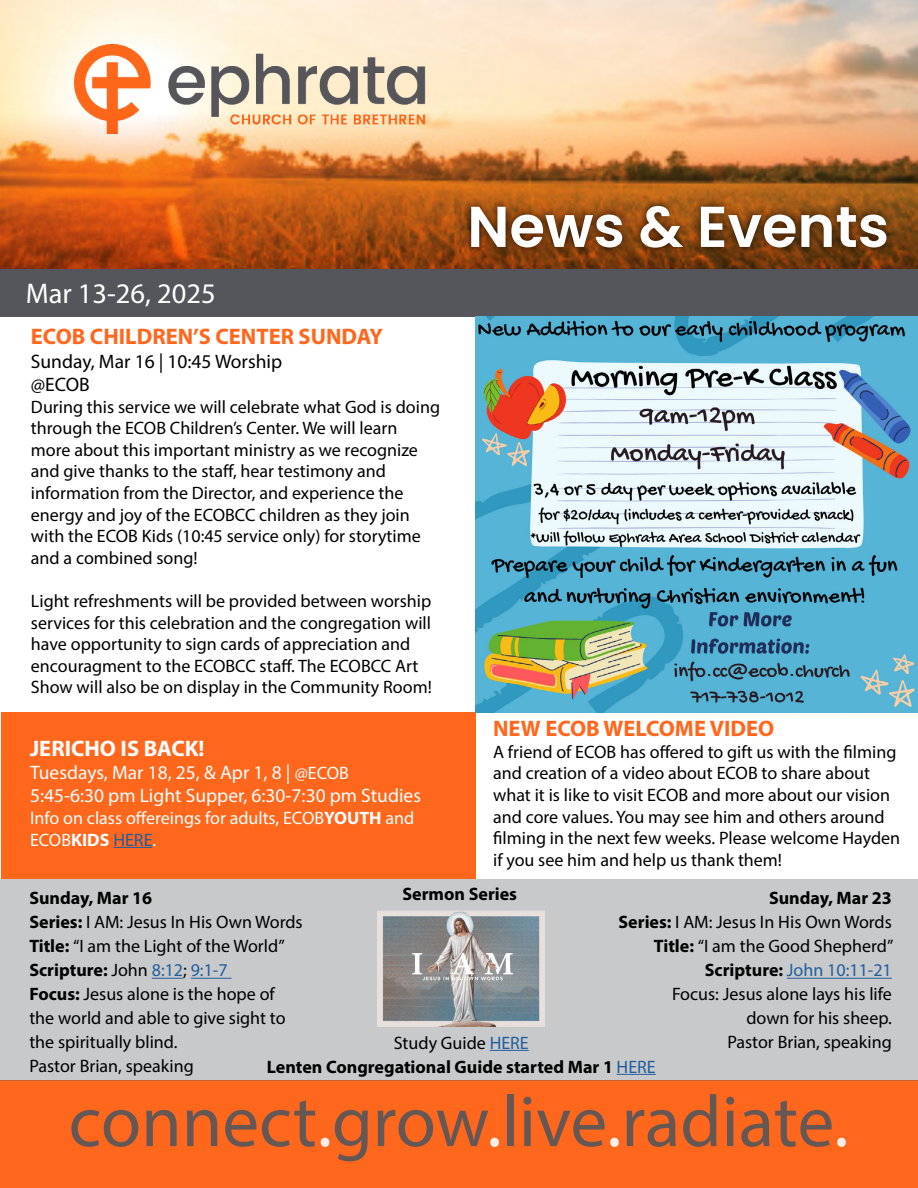
<style>
.page{position:relative;width:918px;height:1188px;background:#fff}
.page>*{position:absolute;margin:0;border:0;box-sizing:border-box;transform-origin:0 0}
.t1{font:73.2px "Myriad Pro";color:#54565b}
.t2{font:600 57.45px "Poppins";color:#fff}
.t3{font:28.5px "Myriad Pro";color:#fff}
.t4{font:700 22.5px "Myriad Pro";color:#ff671d}
.t5{font:700 22.5px "Myriad Pro";color:#fff}
.t6{font:19.5px/23.4px "Myriad Pro";color:#fff}
.t7{font:19.5px/23.4px "Myriad Pro";color:#000}
.t8{font:18px/21.6px "Myriad Pro";color:#000}
.t9{font:700 18px/24px "Myriad Pro";color:#000;text-align:center}
.t10{font:18px/21.6px "Myriad Pro";color:#fff}
.s1{font-size:18px}
.s2{font-weight:700}
.s3{color:#215e9e}
.s4{font-weight:400}
.s5{font-weight:400;color:#215e9e}
.s6{color:#fff}
</style>
<div class="page">
<img style="left:0;top:0;width:918px;height:113px">
<img style="left:55px;top:21px;width:395px;height:92px">
<img style="left:0;top:113px;width:918px;height:156px">
<div style="left:462px;top:197px;width:433px;height:59px;background:#000;opacity:.75"></div>
<div style="left:0;top:269px;width:918px;height:48px;background:#54565b"></div>
<div style="left:0;top:1081px;width:918px;height:107px;background:#ff671d"></div>
<div style="left:0;top:879px;width:918px;height:202px;background:#c8c9ca"></div>
<hr style="left:787px;top:978px;width:105px;height:1px;background:#215e9e">
<div style="left:1px;top:713px;width:475px;height:166px;background:#ff671d"></div>
<hr style="left:152px;top:978px;width:31px;height:1px;background:#215e9e">
<hr style="left:191px;top:978px;width:41px;height:1px;background:#215e9e">
<hr style="left:490px;top:1050px;width:39px;height:1px;background:#215e9e">
<hr style="left:617px;top:1074px;width:39px;height:1px;background:#215e9e">
<hr style="left:113px;top:847px;width:39px;height:1px;background:#215e9e">
<img style="left:378px;top:911px;width:166px;height:115px">
<img style="left:476px;top:317px;width:442px;height:396px">
<h3 class="t3" style="left:26px;top:276px;width:191px">Mar 13-26, 2025</h3>
<p class="t4" style="left:31px;top:322px;width:354px">ECOB CHILDREN’S CENTER SUNDAY</p>
<p class="t7" style="left:31px;top:349px;width:253px">Sunday, Mar 16 | 10:45 Worship @ECOB</p>
<p class="t8" style="left:31px;top:396px;width:411px">During this service we will celebrate what God is doing through the ECOB Children’s Center. We will learn more about this important ministry as we recognize and give thanks to the staff, hear testimony and information from the Director, and experience the energy and joy of the ECOBCC children as they join with the ECOB Kids (10:45 service only) for storytime and a combined song!</p>
<p class="t8" style="left:31px;top:590px;width:402px">Light refreshments will be provided between worship services for this celebration and the congregation will have opportunity to sign cards of appreciation and encouragment to the ECOBCC staff. The ECOBCC Art Show will also be on display in the Community Room!</p>
<p class="t5" style="left:30px;top:733px;width:176px">JERICHO IS BACK!</p>
<p class="t6" style="left:30px;top:760px;width:393px">Tuesdays, Mar 18, 25, &amp; Apr 1, 8 | <span class="s1">@ECOB<br></span>5:45-6:30 pm Light Supper, 6:30-7:30 pm Studies</p>
<p class="t10" style="left:30px;top:807px;width:386px">Info on class offereings for adults, ECOB<span class="s2">YOUTH</span> and<br>ECOB<span class="s2">KIDS</span> <span class="s3">HERE</span>.</p>
<h2 class="t2" style="left:467px;top:194px;width:423px">News &amp; Events</h2>
<p class="t4" style="left:493px;top:714px;width:283px">NEW ECOB WELCOME VIDEO</p>
<p class="t8" style="left:493px;top:741px;width:409px">A friend of ECOB has offered to gift us with the filming and creation of a video about ECOB to share about what it is like to visit ECOB and more about our vision and core values. You may see him and others around filming in the next few weeks. Please welcome Hayden if you see him and help us thank them!</p>
<p class="t9" style="left:402px;top:882px;width:116px">Sermon Series</p>
<p class="t8" style="left:618px;top:886px;width:276px;line-height:24px;text-align:right"><span class="s2">Sunday, Mar 23<br>Series:</span> I AM: Jesus In His Own Words<br><span class="s2">Title:</span> “I am the Good Shepherd”<br><span class="s2">Scripture:</span> <span class="s3">John 10:11-21<br></span>Focus: Jesus alone lays his life<br>down for his sheep.<br>Pastor Brian, speaking</p>
<p class="t8" style="left:29px;top:886px;width:275px;line-height:24px"><span class="s2">Sunday, Mar 16<br>Series:</span> I AM: Jesus In His Own Words<br><span class="s2">Title:</span> “I am the Light of the World”<br><span class="s2">Scripture:</span> John <span class="s3">8:12</span>; <span class="s3">9:1-7<br></span><span class="s2">Focus:</span> Jesus alone is the hope of the world and able to give sight to the spiritually blind.<br>Pastor Brian, speaking</p>
<p class="t9" style="left:267px;top:1030px;width:390px"><span class="s4">Study Guide</span> <span class="s5">HERE<br></span>Lenten Congregational Guide started Mar 1 <span class="s5">HERE</span></p>
<h1 class="t1" style="left:69px;top:1076px;width:781px">connect<span class="s6">.</span>grow<span class="s6">.</span>live<span class="s6">.</span>radiate<span class="s6">.</span></h1>
</div>
